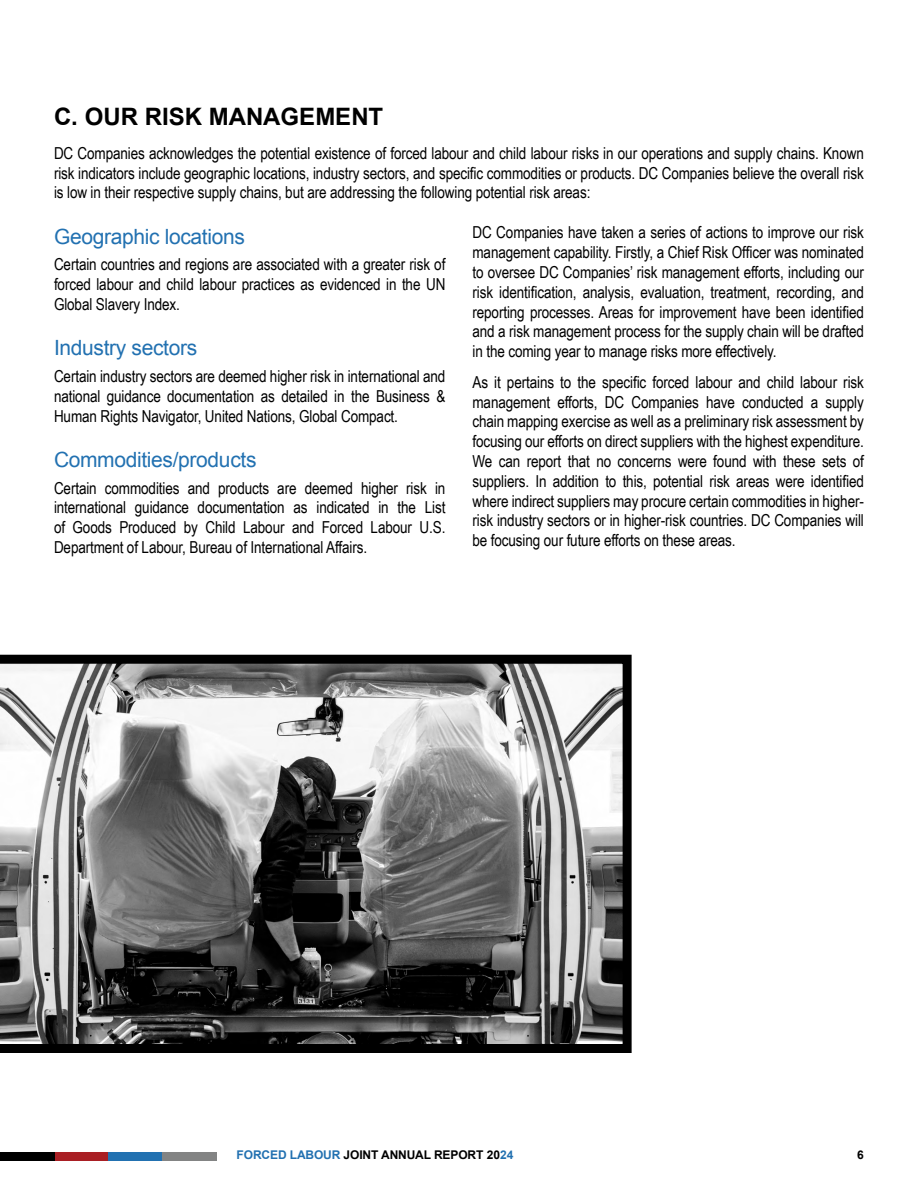
<style>
.page{position:relative;width:918px;height:1188px;background:#fff}
.page>*{position:absolute;margin:0;border:0;box-sizing:border-box;transform-origin:0 0}
.t1{font:700 24px "Arial";color:#000}
.t2{font:21px "Arial";letter-spacing:-.015em;color:#2271b1}
.t3{font:16.5px/19.8px "Arial Narrow";letter-spacing:-.01em;color:#000;text-align:justify}
.t4{font:700 12px "Arial";letter-spacing:-.01em;color:#000}
.s1{color:#2271b1}
</style>
<div class="page">
<div style="left:54px;top:1152px;width:54px;height:9px;background:#a91f24"></div>
<div style="left:108px;top:1152px;width:55px;height:9px;background:#2271b1"></div>
<div style="left:163px;top:1152px;width:54px;height:9px;background:#838484"></div>
<div style="left:0;top:1152px;width:54px;height:9px;background:#000"></div>
<svg style="left:0;top:655px;width:632px;height:398px;background:#787878"></svg>
<h1 class="t1" style="left:54px;top:101px;width:331px">C. OUR RISK MANAGEMENT</h1>
<p class="t3" style="left:54px;top:142px;width:811px">DC Companies acknowledges the potential existence of forced labour and child labour risks in our operations and supply chains. Known risk indicators include geographic locations, industry sectors, and specific commodities or products. DC Companies believe the overall risk is low in their respective supply chains, but are addressing the following potential risk areas:</p>
<p class="t2" style="left:54px;top:223px;width:192px">Geographic locations</p>
<p class="t3" style="left:54px;top:254px;width:393px">Certain countries and regions are associated with a greater risk of forced labour and child labour practices as evidenced in the UN Global Slavery Index.</p>
<p class="t2" style="left:54px;top:334px;width:145px">Industry sectors</p>
<p class="t3" style="left:54px;top:366px;width:393px">Certain industry sectors are deemed higher risk in international and national guidance documentation as detailed in the Business &amp; Human Rights Navigator, United Nations, Global Compact.</p>
<p class="t2" style="left:54px;top:446px;width:204px">Commodities/products</p>
<p class="t3" style="left:54px;top:477px;width:393px">Certain commodities and products are deemed higher risk in international guidance documentation as indicated in the List of Goods Produced by Child Labour and Forced Labour U.S.<br>Department of Labour, Bureau of International Affairs.</p>
<p class="t3" style="left:473px;top:222px;width:393px">DC Companies have taken a series of actions to improve our risk management capability. Firstly, a Chief Risk Officer was nominated to oversee DC Companies’ risk management efforts, including our risk identification, analysis, evaluation, treatment, recording, and reporting processes. Areas for improvement have been identified and a risk management process for the supply chain will be drafted in the coming year to manage risks more effectively.</p>
<p class="t3" style="left:473px;top:371px;width:393px">As it pertains to the specific forced labour and child labour risk management efforts, DC Companies have conducted a supply chain mapping exercise as well as a preliminary risk assessment by focusing our efforts on direct suppliers with the highest expenditure.<br>We can report that no concerns were found with these sets of suppliers. In addition to this, potential risk areas were identified where indirect suppliers may procure certain commodities in higher&shy;risk industry sectors or in higher-risk countries. DC Companies will be focusing our future efforts on these areas.</p>
<p class="t4" style="left:237px;top:1147px;width:278px"><span class="s1">FORCED LABOUR</span> JOINT ANNUAL REPORT 20<span class="s1">24</span></p>
<p class="t4" style="left:857px;top:1147px;width:8px">6</p>
</div>
